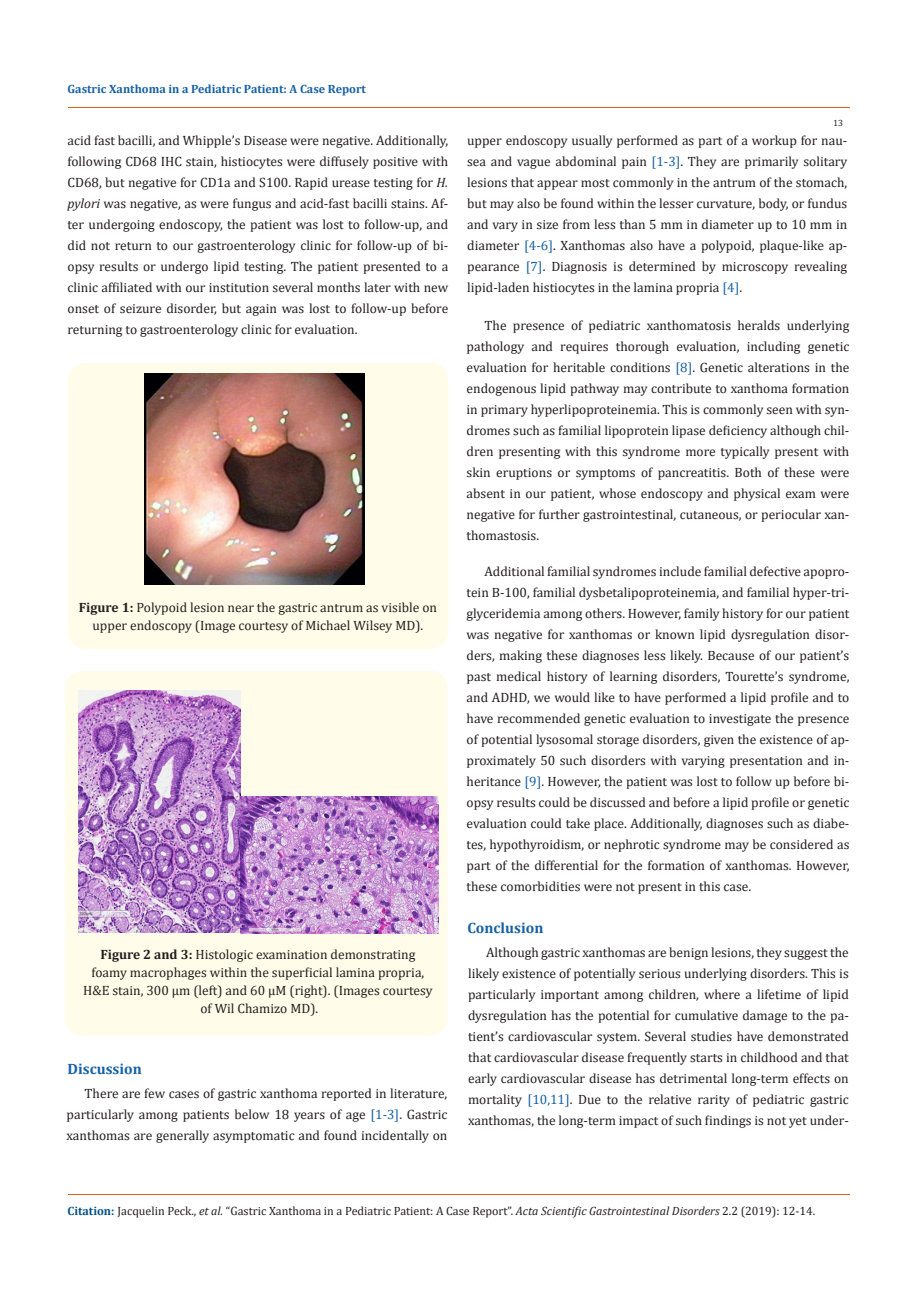
<style>
.page{position:relative;width:917px;height:1298px;background:#fff}
.page>*{position:absolute;margin:0;border:0;box-sizing:border-box;transform-origin:0 0}
.t1{font:700 15px "Cambria";color:#1560a6}
.t2{font:13.5px/21px "Cambria";color:#231f20;text-align:justify}
.t3{font:12px "Cambria";color:#231f20}
.t4{font:700 12px "Cambria";color:#1560a6}
.t5{font:9px "Cambria";color:#231f20}
.s1{font-style:italic}
.s2{font-weight:700}
.s3{color:#1560a6}
.s4{font-weight:700;color:#035089}
</style>
<div class="page">
<div style="left:68px;top:363px;width:380px;height:286px;background:#fffde9;border-radius:18px"></div>
<div style="left:65px;top:671px;width:382px;height:364px;background:#fffde9;border-radius:18px"></div>
<img style="left:144px;top:374px;width:221px;height:210px">
<img style="left:78px;top:690px;width:163px;height:242px">
<img style="left:240px;top:796px;width:198px;height:137px">
<hr style="left:68px;top:108px;width:781px;height:1px;background:#e05d1a">
<hr style="left:68px;top:1194px;width:781px;height:1px;background:#e05d1a">
<p class="t4" style="left:68px;top:81px;width:300px">Gastric Xanthoma in a Pediatric Patient: A Case Report</p>
<p class="t2" style="left:68px;top:130px;width:382px">acid fast bacilli, and Whipple’s Disease were negative. Additionally, following CD68 IHC stain, histiocytes were diffusely positive with CD68, but negative for CD1a and S100. Rapid urease testing for <span class="s1">H. pylori</span> was negative, as were fungus and acid-fast bacilli stains. Af&shy;ter undergoing endoscopy, the patient was lost to follow-up, and did not return to our gastroenterology clinic for follow-up of bi&shy;opsy results or undergo lipid testing. The patient presented to a clinic affiliated with our institution several months later with new onset of seizure disorder, but again was lost to follow-up before returning to gastroenterology clinic for evaluation.</p>
<p class="t2" style="left:79px;top:598px;width:360px;line-height:18px;text-align:center"><span class="s2">Figure 1:</span> Polypoid lesion near the gastric antrum as visible on upper endoscopy (Image courtesy of Michael Wilsey MD).</p>
<p class="t2" style="left:83px;top:945px;width:351px;line-height:18px;text-align:center"><span class="s2">Figure 2 and 3:</span> Histologic examination demonstrating foamy macrophages within the superficial lamina propria, H&amp;E stain, 300 μm (left) and 60 μM (right). (Images courtesy of Wil Chamizo MD).</p>
<p class="t1" style="left:68px;top:1058px;width:76px">Discussion</p>
<p class="t2" style="left:67px;top:1082px;width:382px;text-indent:18px">There are few cases of gastric xanthoma reported in literature, particularly among patients below 18 years of age <span class="s3">[1-3]</span>. Gastric xanthomas are generally asymptomatic and found incidentally on</p>
<p class="t5" style="left:833px;top:118px;width:11px">13</p>
<p class="t2" style="left:467px;top:130px;width:381px">upper endoscopy usually performed as part of a workup for nau&shy;sea and vague abdominal pain <span class="s3">[1-3]</span>. They are primarily solitary lesions that appear most commonly in the antrum of the stomach, but may also be found within the lesser curvature, body, or fundus and vary in size from less than 5 mm in diameter up to 10 mm in diameter <span class="s3">[4-6]</span>. Xanthomas also have a polypoid, plaque-like ap&shy;pearance <span class="s3">[7]</span>. Diagnosis is determined by microscopy revealing lipid-laden histiocytes in the lamina propria <span class="s3">[4]</span>.</p>
<p class="t2" style="left:466px;top:315px;width:384px;text-indent:18px">The presence of pediatric xanthomatosis heralds underlying pathology and requires thorough evaluation, including genetic evaluation for heritable conditions <span class="s3">[8]</span>. Genetic alterations in the endogenous lipid pathway may contribute to xanthoma formation in primary hyperlipoproteinemia. This is commonly seen with syn&shy;dromes such as familial lipoprotein lipase deficiency although chil&shy;dren presenting with this syndrome more typically present with skin eruptions or symptoms of pancreatitis. Both of these were absent in our patient, whose endoscopy and physical exam were negative for further gastrointestinal, cutaneous, or periocular xan&shy;thomastosis.</p>
<p class="t2" style="left:466px;top:560px;width:384px;text-indent:18px">Additional familial syndromes include familial defective apopro&shy;tein B-100, familial dysbetalipoproteinemia, and familial hyper-tri&shy;glyceridemia among others. However, family history for our patient was negative for xanthomas or known lipid dysregulation disor&shy;ders, making these diagnoses less likely. Because of our patient’s past medical history of learning disorders, Tourette’s syndrome, and ADHD, we would like to have performed a lipid profile and to have recommended genetic evaluation to investigate the presence of potential lysosomal storage disorders, given the existence of ap&shy;proximately 50 such disorders with varying presentation and in&shy;heritance <span class="s3">[9]</span>. However, the patient was lost to follow up before bi&shy;opsy results could be discussed and before a lipid profile or genetic evaluation could take place. Additionally, diagnoses such as diabe&shy;tes, hypothyroidism, or nephrotic syndrome may be considered as part of the differential for the formation of xanthomas. However, these comorbidities were not present in this case.</p>
<p class="t1" style="left:467px;top:917px;width:77px">Conclusion</p>
<p class="t2" style="left:468px;top:942px;width:382px;text-indent:18px">Although gastric xanthomas are benign lesions, they suggest the likely existence of potentially serious underlying disorders. This is particularly important among children, where a lifetime of lipid dysregulation has the potential for cumulative damage to the pa&shy;tient’s cardiovascular system. Several studies have demonstrated that cardiovascular disease frequently starts in childhood and that early cardiovascular disease has detrimental long-term effects on mortality <span class="s3">[10,11]</span>. Due to the relative rarity of pediatric gastric xanthomas, the long-term impact of such findings is not yet under-</p>
<p class="t3" style="left:68px;top:1203px;width:749px"><span class="s4">Citation:</span> Jacquelin Peck., <span class="s1">et al.</span> “Gastric Xanthoma in a Pediatric Patient: A Case Report”. <span class="s1">Acta Scientific Gastrointestinal Disorders</span> 2.2 (2019): 12-14.</p>
</div>
